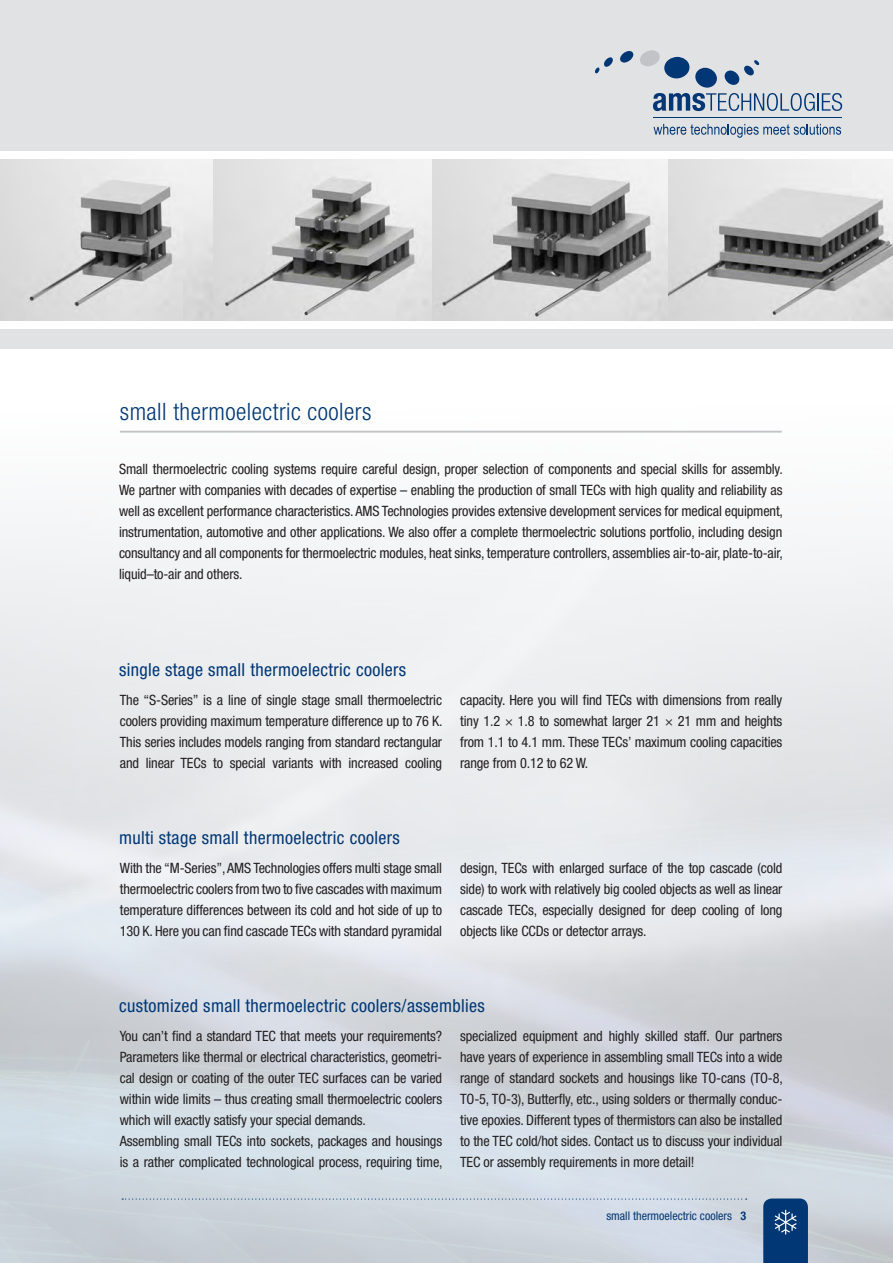
<style>
.page{position:relative;width:893px;height:1263px;background:#fff}
.page>*{position:absolute;margin:0;border:0;box-sizing:border-box;transform-origin:0 0}
.t1{font:300 condensed 24px "Helvetica Neue LT Std";letter-spacing:.02em;color:#013775}
.t2{font:condensed 18px "Helvetica Neue LT Std";letter-spacing:.02em;color:#013775}
.t3{font:condensed 14.25px/21px "Helvetica Neue LT Std";letter-spacing:-.01em;color:#231f20;text-align:justify}
.t4{font:condensed 12px "Helvetica Neue LT Std";color:#013775}
.s1{font-weight:700}
</style>
<div class="page">
<div style="left:0;top:0;width:893px;height:348px;background:#e1e2e4"></div>
<div style="left:0;top:151px;width:893px;height:178px;background:#fff"></div>
<img style="left:0;top:348px;width:893px;height:915px">
<hr style="left:120px;top:431px;width:662px;height:2px;background:#c2c3c6">
<svg style="left:763px;top:1198px;width:45px;height:65px;background:#12447e"></svg>
<svg style="left:122px;top:1198px;width:625px;height:1px"></svg>
<img style="left:0;top:159px;width:214px;height:162px">
<img style="left:214px;top:159px;width:219px;height:162px">
<img style="left:433px;top:159px;width:236px;height:162px">
<img style="left:669px;top:159px;width:224px;height:162px">
<svg style="left:595px;top:57px;width:18px;height:17px"></svg>
<svg style="left:620px;top:50px;width:222px;height:61px"></svg>
<hr style="left:653px;top:117px;width:189px;height:1px;background:#013775">
<svg style="left:653px;top:124px;width:188px;height:14px"></svg>
<p class="t1" style="left:120px;top:398px;width:253px">small thermoelectric coolers</p>
<p class="t3" style="left:119px;top:458px;width:665px">Small thermoelectric cooling systems require careful design, proper selection of components and special skills for assembly.<br>We partner with companies with decades of expertise – enabling the production of small TECs with high quality and reliability as well as excellent performance characteristics. AMS Technologies provides extensive development services for medical equipment, instrumentation, automotive and other applications. We also offer a complete thermoelectric solutions portfolio, including design consultancy and all components for thermoelectric modules, heat sinks, temperature controllers, assemblies air-to-air, plate-to-air, liquid–to-air and others.</p>
<p class="t2" style="left:119px;top:659px;width:289px">single stage small thermoelectric coolers</p>
<p class="t3" style="left:120px;top:689px;width:324px">The “S-Series” is a line of single stage small thermoelectric coolers providing maximum temperature difference up to 76 K.<br>This series includes models ranging from standard rectangular and linear TECs to special variants with increased cooling</p>
<p class="t3" style="left:460px;top:689px;width:324px">capacity. Here you will find TECs with dimensions from really tiny 1.2 × 1.8 to somewhat larger 21 × 21 mm and heights from 1.1 to 4.1 mm. These TECs’ maximum cooling capacities range from 0.12 to 62 W.</p>
<p class="t2" style="left:119px;top:827px;width:282px">multi stage small thermoelectric coolers</p>
<p class="t3" style="left:120px;top:857px;width:324px">With the “M-Series”, AMS Technologies offers multi stage small thermoelectric coolers from two to five cascades with maximum temperature differences between its cold and hot side of up to 130 K. Here you can find cascade TECs with standard pyramidal</p>
<p class="t3" style="left:460px;top:857px;width:324px">design, TECs with enlarged surface of the top cascade (cold side) to work with relatively big cooled objects as well as linear cascade TECs, especially designed for deep cooling of long objects like CCDs or detector arrays.</p>
<p class="t2" style="left:119px;top:995px;width:367px">customized small thermoelectric coolers/assemblies</p>
<p class="t3" style="left:120px;top:1025px;width:324px">You can’t find a standard TEC that meets your requirements?<br>Parameters like thermal or electrical characteristics, geometri&shy;cal design or coating of the outer TEC surfaces can be varied within wide limits – thus creating small thermoelectric coolers which will exactly satisfy your special demands.</p>
<p class="t3" style="left:120px;top:1130px;width:324px">Assembling small TECs into sockets, packages and housings is a rather complicated technological process, requiring time,</p>
<p class="t3" style="left:460px;top:1025px;width:324px">specialized equipment and highly skilled staff. Our partners have years of experience in assembling small TECs into a wide range of standard sockets and housings like TO-cans (TO-8, TO-5, TO-3), Butterfly, etc., using solders or thermally conduc&shy;tive epoxies. Different types of thermistors can also be installed to the TEC cold/hot sides. Contact us to discuss your individual TEC or assembly requirements in more detail!</p>
<p class="t4" style="left:606px;top:1208px;width:141px">small thermoelectric coolers <span class="s1">3</span></p>
</div>
